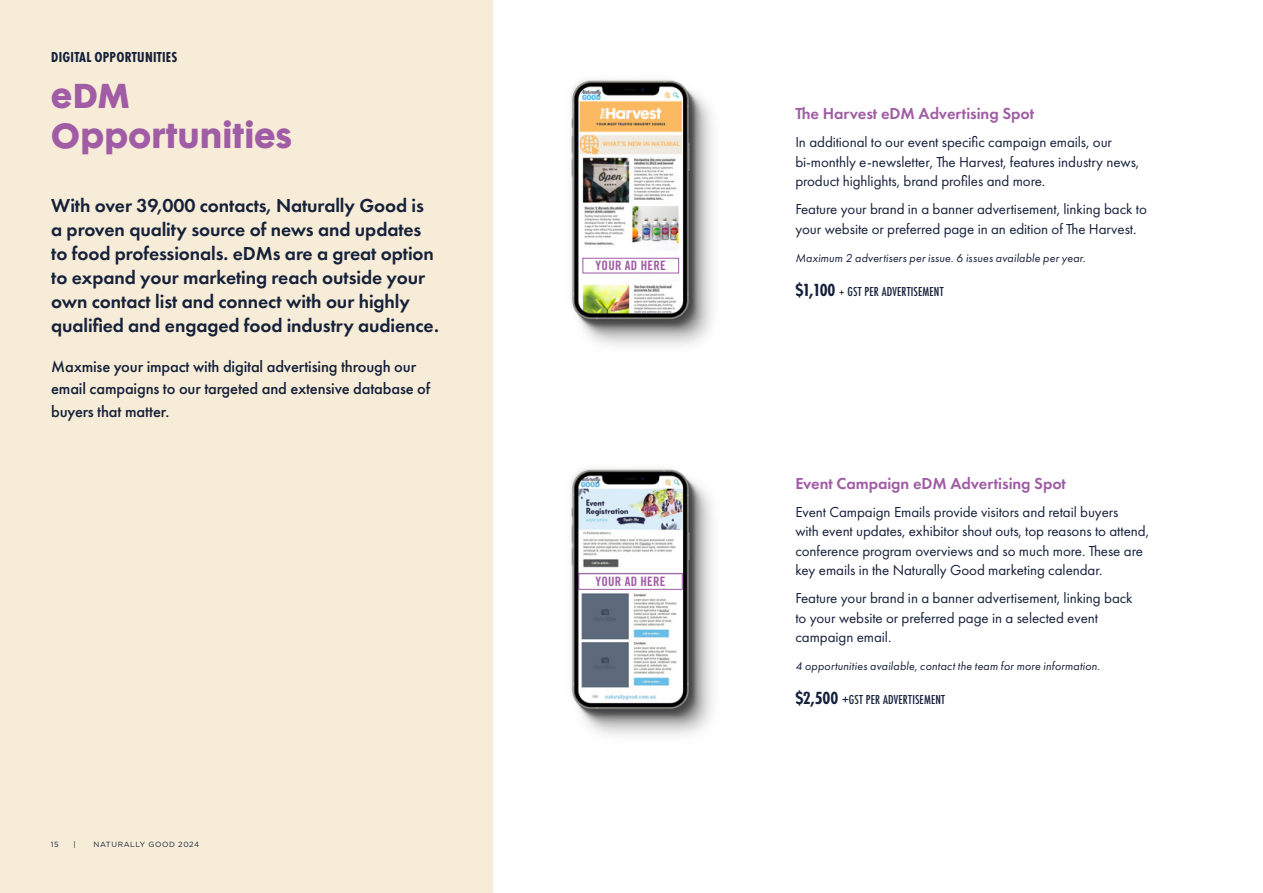
<style>
.page{position:relative;width:1263px;height:893px;background:#fff}
.page>*{position:absolute;margin:0;border:0;box-sizing:border-box;transform-origin:0 0}
.t1{font:31.5px/40.5px "Futura Maxi CG Bold";letter-spacing:.005em;color:#a05ca4}
.t2{font:600 19.5px/24px "Futura PT";letter-spacing:-.005em;color:#15203a}
.t3{font:500 16.5px/22.5px "Futura PT";letter-spacing:-.01em;color:#15203a}
.t4{font:600 16.5px "Futura PT";letter-spacing:-.005em;color:#a05ca4}
.t5{font:15px/19.5px "Futura PT";letter-spacing:-.005em;color:#15203a}
.t6{font:700 15px "Futura PT Cond";letter-spacing:.015em;color:#15203a}
.t7{font:500 13.5px "Futura PT Cond";letter-spacing:.01em;color:#15203a}
.t8{font:12.9px "Trade Gothic LT Std Bd Cn 20";letter-spacing:.02em;color:#a05ca4}
.t9{font:italic 12px "Futura PT";letter-spacing:.01em;color:#15203a}
.t10{font:7.5px "Gotham";letter-spacing:.08em;color:#15203a}
.s1{font-weight:700;font-size:18.3px}
.s2{font-family:"Futura PT";font-weight:400;font-size:10.5px;color:#000}
</style>
<div class="page">
<img style="left:571px;top:79px;width:142px;height:267px">
<div style="left:583px;top:258px;width:96px;height:15px;background:#fff"></div>
<div style="left:582px;top:258px;width:97px;height:15px;border:1px solid #a05ca4"></div>
<img style="left:571px;top:468px;width:142px;height:267px">
<div style="left:579px;top:574px;width:103px;height:15px;background:#fff"></div>
<div style="left:578px;top:573px;width:105px;height:17px;border:1px solid #a05ca4"></div>
<div style="left:0;top:0;width:493px;height:893px;background:#f6ecd7"></div>
<p class="t6" style="left:51px;top:49px;width:127px">DIGITAL OPPORTUNITIES</p>
<h1 class="t1" style="left:51px;top:76px;width:243px">eDM<br>Opportunities</h1>
<p class="t2" style="left:51px;top:193px;width:389px">With over 39,000 contacts, Naturally Good is a proven quality source of news and updates to food professionals. eDMs are a great option to expand your marketing reach outside your own contact list and connect with our highly qualified and engaged food industry audience.</p>
<p class="t3" style="left:51px;top:355px;width:381px">Maxmise your impact with digital advertising through our email campaigns to our targeted and extensive database of buyers that matter.</p>
<p class="t10" style="left:51px;top:839px;width:9px">15</p>
<p class="t10" style="left:74px;top:839px;width:4px">|</p>
<p class="t10" style="left:94px;top:839px;width:107px">NATURALLY GOOD 2024</p>
<p class="t8" style="left:596px;top:258px;width:72px">YOUR AD HERE</p>
<p class="t8" style="left:595px;top:574px;width:72px">YOUR AD HERE</p>
<p class="t4" style="left:795px;top:103px;width:240px">The Harvest eDM Advertising Spot</p>
<p class="t5" style="left:795px;top:132px;width:345px">In additional to our event specific campaign emails, our bi-monthly e-newsletter, The Harvest, features industry news, product highlights, brand profiles and more.</p>
<p class="t5" style="left:795px;top:199px;width:353px">Feature your brand in a banner advertisement, linking back to your website or preferred page in an edition of The Harvest.</p>
<p class="t9" style="left:795px;top:251px;width:292px">Maximum 2 advertisers per issue. 6 issues available per year.</p>
<p class="t7" style="left:795px;top:283px;width:150px"><span class="s1">$1,100</span> <span class="s2">+</span> GST PER ADVERTISEMENT</p>
<p class="t4" style="left:795px;top:473px;width:272px">Event Campaign eDM Advertising Spot</p>
<p class="t5" style="left:795px;top:502px;width:355px">Event Campaign Emails provide visitors and retail buyers<br>with event updates, exhibitor shout outs, top reasons to attend, conference program overviews and so much more. These are key emails in the Naturally Good marketing calendar.</p>
<p class="t5" style="left:795px;top:588px;width:339px">Feature your brand in a banner advertisement, linking back to your website or preferred page in a selected event campaign email.</p>
<p class="t9" style="left:795px;top:659px;width:306px">4 opportunities available, contact the team for more information.</p>
<p class="t7" style="left:795px;top:692px;width:151px"><span class="s1">$2,500</span> +GST PER ADVERTISEMENT</p>
</div>
